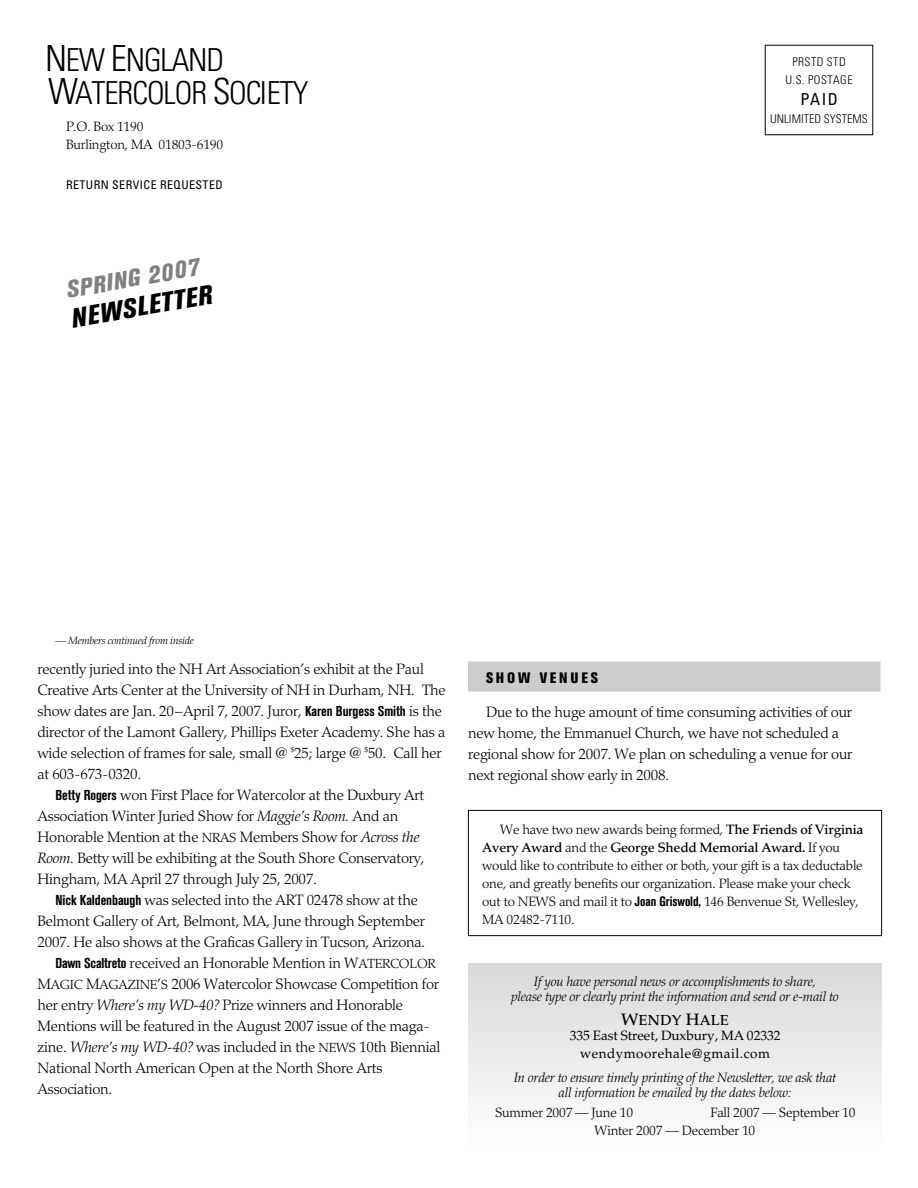
<style>
.page{position:relative;width:918px;height:1188px;background:#fff}
.page>*{position:absolute;margin:0;border:0;box-sizing:border-box;transform-origin:0 0}
.t1{font:300 condensed 31.65px/33px "Univers";letter-spacing:-.035em;color:#000}
.t2{font:italic 800 condensed 27px "Akzidenz Grotesk BE";color:#000}
.t3{font:italic 800 condensed 24px "Akzidenz Grotesk BE";color:#808080}
.t4{font:condensed 16.5px "Univers";color:#000}
.t5{font:300 15px/21px "Palatino";letter-spacing:-.015em;color:#000}
.t6{font:800 condensed 15px "Akzidenz Grotesk BE";letter-spacing:.185em;color:#000}
.t7{font:500 14.55px "Palatino";letter-spacing:.01em;color:#000}
.t8{font:300 13.5px/18px "Palatino";letter-spacing:-.015em;color:#000}
.t9{font:italic 300 13.5px/15px "Palatino";letter-spacing:-.015em;color:#000;text-align:center}
.t10{font:13.5px/18px "Palatino";letter-spacing:-.005em;color:#000;text-align:center}
.t11{font:condensed 12px "Univers";letter-spacing:.035em;color:#000}
.t12{font:300 condensed 12px/18px "Univers";letter-spacing:.035em;color:#000;text-align:center}
.t13{font:300 condensed 12px "Univers";letter-spacing:.01em;color:#000}
.t14{font:italic 300 10.5px "Palatino";letter-spacing:-.015em;color:#000}
.s1{font-size:36px}
.s2{font-family:"Akzidenz Grotesk BE";font-weight:700;font-stretch:condensed;font-size:14.25px}
.s3{font-style:italic}
.s4{font-size:13.2px}
.s5{font-weight:500}
.s6{font-family:"Akzidenz Grotesk BE";font-weight:700;font-stretch:condensed}
.s7{font-size:16.5px}
</style>
<div class="page">
<div style="left:468px;top:662px;width:412px;height:30px;background:#ccc"></div>
<div style="left:468px;top:963px;width:414px;height:5px;background:#d9d9d9"></div>
<div style="left:468px;top:965px;width:414px;height:8px;background:#dadada"></div>
<div style="left:468px;top:970px;width:414px;height:8px;background:#dbdbdb"></div>
<div style="left:468px;top:975px;width:414px;height:8px;background:#dcdcdc"></div>
<div style="left:468px;top:979px;width:414px;height:9px;background:#ddd"></div>
<div style="left:468px;top:984px;width:414px;height:9px;background:#dedede"></div>
<div style="left:468px;top:989px;width:414px;height:9px;background:#dfdfdf"></div>
<div style="left:468px;top:994px;width:414px;height:9px;background:#e0e0e0"></div>
<div style="left:468px;top:999px;width:414px;height:9px;background:#e1e1e1"></div>
<div style="left:468px;top:1004px;width:414px;height:8px;background:#e2e2e2"></div>
<div style="left:468px;top:1009px;width:414px;height:8px;background:#e3e3e3"></div>
<div style="left:468px;top:1014px;width:414px;height:8px;background:#e4e4e4"></div>
<div style="left:468px;top:1019px;width:414px;height:8px;background:#e5e5e5"></div>
<div style="left:468px;top:1024px;width:414px;height:8px;background:#e6e6e6"></div>
<div style="left:468px;top:1029px;width:414px;height:8px;background:#e7e7e7"></div>
<div style="left:468px;top:1034px;width:414px;height:8px;background:#e8e8e8"></div>
<div style="left:468px;top:1039px;width:414px;height:8px;background:#e9e9e9"></div>
<div style="left:468px;top:1043px;width:414px;height:9px;background:#eaeaea"></div>
<div style="left:468px;top:1048px;width:414px;height:9px;background:#ebebeb"></div>
<div style="left:468px;top:1053px;width:414px;height:9px;background:#ececec"></div>
<div style="left:468px;top:1058px;width:414px;height:9px;background:#ededed"></div>
<div style="left:468px;top:1063px;width:414px;height:9px;background:#eee"></div>
<div style="left:468px;top:1068px;width:414px;height:8px;background:#efefef"></div>
<div style="left:468px;top:1073px;width:414px;height:8px;background:#f0f0f0"></div>
<div style="left:468px;top:1078px;width:414px;height:8px;background:#f1f1f1"></div>
<div style="left:468px;top:1083px;width:414px;height:8px;background:#f2f2f2"></div>
<div style="left:468px;top:1088px;width:414px;height:8px;background:#f3f3f3"></div>
<div style="left:468px;top:1093px;width:414px;height:8px;background:#f4f4f4"></div>
<div style="left:468px;top:1098px;width:414px;height:8px;background:#f5f5f5"></div>
<div style="left:468px;top:1103px;width:414px;height:8px;background:#f6f6f6"></div>
<div style="left:468px;top:1107px;width:414px;height:9px;background:#f7f7f7"></div>
<div style="left:468px;top:1112px;width:414px;height:9px;background:#f8f8f8"></div>
<div style="left:468px;top:1117px;width:414px;height:9px;background:#f9f9f9"></div>
<div style="left:468px;top:1122px;width:414px;height:9px;background:#fafafa"></div>
<div style="left:468px;top:1127px;width:414px;height:9px;background:#fbfbfb"></div>
<div style="left:468px;top:810px;width:414px;height:126px;border:1px solid #000"></div>
<h1 class="t1" style="left:45px;top:46px;width:265px"><span class="s1">N</span>EW <span class="s1">E</span>NGLAND<br><span class="s1">W</span>ATERCOLOR <span class="s1">S</span>OCIETY</h1>
<p class="t8" style="left:66px;top:119px;width:159px">P.O. Box 1190<br>Burlington, MA 01803-6190</p>
<p class="t11" style="left:66px;top:181px;width:158px">RETURN SERVICE REQUESTED</p>
<h3 class="t3" style="left:64px;top:282px;width:137px;rotate:-10deg">SPRING 2007</h3>
<h2 class="t2" style="left:69px;top:309px;width:144px;rotate:-10deg">NEWSLETTER</h2>
<p class="t12" style="left:785px;top:54px;width:69px">PRSTD STD<br>U.S. POSTAGE</p>
<p class="t4" style="left:800px;top:93px;width:39px">PAID</p>
<p class="t13" style="left:770px;top:115px;width:99px">UNLIMITED SYSTEMS</p>
<p class="t14" style="left:56px;top:636px;width:140px">— Members continued from inside</p>
<p class="t5" style="left:37px;top:660px;width:410px">recently juried into the NH Art Association’s exhibit at the Paul Creative Arts Center at the University of NH in Durham, NH. The show dates are Jan. 20–April 7, 2007. Juror, <span class="s2">Karen Burgess Smith</span> is the director of the Lamont Gallery, Phillips Exeter Academy. She has a wide selection of frames for sale, small @ <sup>$</sup>25; large @ <sup>$</sup>50. Call her at 603-673-0320.</p>
<p class="t5" style="left:37px;top:786px;width:389px;text-indent:18px"><span class="s2">Betty Rogers</span> won First Place for Watercolor at the Duxbury Art Association Winter Juried Show for <span class="s3">Maggie’s Room.</span> And an Honorable Mention at the <span class="s4">NRAS</span> Members Show for <span class="s3">Across the Room.</span> Betty will be exhibiting at the South Shore Conservatory, Hingham, MA April 27 through July 25, 2007.</p>
<p class="t5" style="left:56px;top:891px;width:364px"><span class="s2">Nick Kaldenbaugh</span> was selected into the ART 02478 show at the</p>
<p class="t5" style="left:37px;top:912px;width:389px">Belmont Gallery of Art, Belmont, MA, June through September</p>
<p class="t5" style="left:37px;top:933px;width:389px">2007. He also shows at the Graficas Gallery in Tucson, Arizona.</p>
<p class="t5" style="left:56px;top:954px;width:382px"><span class="s2">Dawn Scaltreto</span> received an Honorable Mention in W<span class="s4">ATERCOLOR</span></p>
<p class="t5" style="left:38px;top:975px;width:403px">M<span class="s4">AGIC</span> M<span class="s4">AGAZINE</span>’<span class="s4">S</span> 2006 Watercolor Showcase Competition for</p>
<p class="t5" style="left:37px;top:996px;width:367px">her entry <span class="s3">Where’s my WD-40?</span> Prize winners and Honorable</p>
<p class="t5" style="left:37px;top:1017px;width:394px">Mentions will be featured in the August 2007 issue of the maga-</p>
<p class="t5" style="left:37px;top:1038px;width:404px">zine. <span class="s3">Where’s my WD-40?</span> was included in the <span class="s4">NEWS</span> 10th Biennial</p>
<p class="t5" style="left:38px;top:1059px;width:346px">National North American Open at the North Shore Arts</p>
<p class="t5" style="left:38px;top:1080px;width:76px">Association.</p>
<p class="t6" style="left:486px;top:672px;width:113px">SHOW VENUES</p>
<p class="t5" style="left:468px;top:703px;width:386px;text-indent:18px">Due to the huge amount of time consuming activities of our new home, the Emmanuel Church, we have not scheduled a regional show for 2007. We plan on scheduling a venue for our next regional show early in 2008.</p>
<p class="t8" style="left:482px;top:822px;width:383px;text-indent:18px">We have two new awards being formed, <span class="s5">The Friends of Virginia Avery Award</span> and the <span class="s5">George Shedd Memorial Award.</span> If you would like to contribute to either or both, your gift is a tax deductable one, and greatly benefits our organization. Please make your check out to NEWS and mail it to <span class="s6">Joan Griswold,</span> 146 Benvenue St, Wellesley, MA 02482-7110.</p>
<p class="t9" style="left:511px;top:976px;width:329px">If you have personal news or accomplishments to share,<br>please type or clearly print the information and send or e-mail to</p>
<p class="t7" style="left:621px;top:1015px;width:109px"><span class="s7">W</span>ENDY <span class="s7">H</span>ALE</p>
<p class="t10" style="left:570px;top:1028px;width:212px">335 East Street, Duxbury, MA 02332 wendymoorehale@gmail.com</p>
<p class="t9" style="left:514px;top:1072px;width:324px">In order to ensure timely printing of the Newsletter, we ask that all information be emailed by the dates below:</p>
<p class="t8" style="left:495px;top:1105px;width:140px">Summer 2007 — June 10</p>
<p class="t8" style="left:595px;top:1105px;width:262px;text-indent:116px">Fall 2007 — September 10<br>Winter 2007 — December 10</p>
</div>
